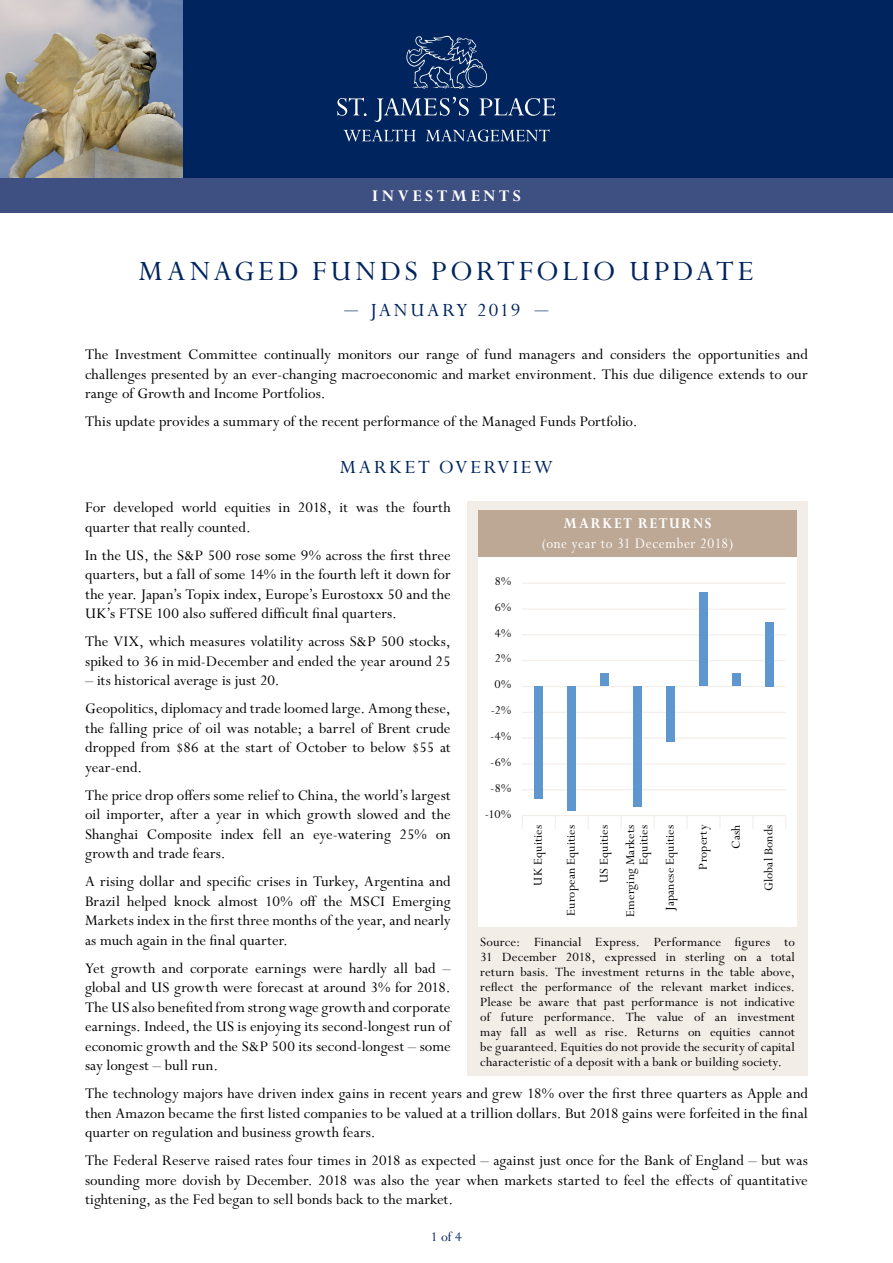
<style>
.page{position:relative;width:893px;height:1263px;background:#fff}
.page>*{position:absolute;margin:0;border:0;box-sizing:border-box;transform-origin:0 0}
.t1{font:31.5px "Perpetua Std";letter-spacing:.105em;color:#00245d}
.t2{font:21px "Perpetua Std";letter-spacing:.12em;color:#00245d}
.t3{font:21px "Perpetua Std";letter-spacing:.1em;color:#00245d}
.t4{font:700 18px "Perpetua Std";letter-spacing:.2em;color:#fff}
.t5{font:16.5px/19.5px "Perpetua Std";letter-spacing:.005em;color:#000;text-align:justify}
.t6{font:16.5px "Perpetua Std";letter-spacing:.04em;color:#fff;scale:.9 1}
.t7{font:700 16.5px "Perpetua Std";letter-spacing:.125em;color:#fff;scale:.9 1}
.t8{font:15px "Perpetua Std";color:#00245d}
.t9{font:14.25px/15px "Perpetua Std";letter-spacing:.01em;color:#000;text-align:justify}
.t10{font:13.5px/26px "Perpetua Std";letter-spacing:.015em;color:#000;text-align:right}
.s1{font-size:27px}
</style>
<div class="page">
<div style="left:0;top:0;width:893px;height:179px;background:#00245d"></div>
<svg style="left:343px;top:129px;width:73px;height:12px"></svg>
<svg style="left:426px;top:129px;width:123px;height:13px"></svg>
<svg style="left:337px;top:98px;width:30px;height:18px"></svg>
<svg style="left:374px;top:97px;width:95px;height:25px"></svg>
<svg style="left:480px;top:98px;width:76px;height:18px"></svg>
<svg style="left:406px;top:36px;width:81px;height:53px"></svg>
<img style="left:0;top:0;width:183px;height:178px">
<div style="left:0;top:179px;width:893px;height:34px;background:#3e4f81"></div>
<div style="left:468px;top:501px;width:340px;height:574px;background:#f3ede8"></div>
<div style="left:478px;top:531px;width:319px;height:396px;background:#fff"></div>
<hr style="left:522px;top:583px;width:263px;height:1px;background:#f3ede8">
<hr style="left:522px;top:608px;width:263px;height:2px;background:#f3ede8">
<hr style="left:522px;top:634px;width:263px;height:1px;background:#f3ede8">
<hr style="left:522px;top:660px;width:263px;height:1px;background:#f3ede8">
<hr style="left:522px;top:686px;width:263px;height:1px;background:#f3ede8">
<hr style="left:522px;top:712px;width:263px;height:1px;background:#f3ede8">
<hr style="left:522px;top:737px;width:263px;height:2px;background:#f3ede8">
<hr style="left:522px;top:763px;width:263px;height:1px;background:#f3ede8">
<hr style="left:522px;top:789px;width:263px;height:1px;background:#f3ede8">
<hr style="left:522px;top:815px;width:263px;height:1px;background:#f3ede8">
<div style="left:478px;top:510px;width:319px;height:47px;background:#bca895"></div>
<svg style="left:522px;top:816px;width:1px;height:13px"></svg>
<svg style="left:555px;top:816px;width:1px;height:13px"></svg>
<svg style="left:588px;top:816px;width:1px;height:13px"></svg>
<svg style="left:621px;top:816px;width:1px;height:13px"></svg>
<svg style="left:654px;top:816px;width:1px;height:13px"></svg>
<svg style="left:686px;top:816px;width:2px;height:13px"></svg>
<svg style="left:719px;top:816px;width:2px;height:13px"></svg>
<svg style="left:752px;top:816px;width:1px;height:13px"></svg>
<svg style="left:785px;top:816px;width:1px;height:13px"></svg>
<div style="left:534px;top:686px;width:9px;height:113px;background:#5e96d0"></div>
<div style="left:567px;top:686px;width:9px;height:125px;background:#5e96d0"></div>
<div style="left:600px;top:673px;width:9px;height:13px;background:#5e96d0"></div>
<div style="left:633px;top:686px;width:9px;height:120px;background:#5e96d0"></div>
<div style="left:666px;top:686px;width:9px;height:55px;background:#5e96d0"></div>
<div style="left:699px;top:592px;width:9px;height:94px;background:#5e96d0"></div>
<div style="left:732px;top:673px;width:9px;height:13px;background:#5e96d0"></div>
<div style="left:765px;top:622px;width:9px;height:64px;background:#5e96d0"></div>
<p class="t4" style="left:372px;top:186px;width:151px">INVESTMENTS</p>
<h1 class="t1" style="left:139px;top:254px;width:617px">MANAGED FUNDS PORTFOLIO UPDATE</h1>
<p class="t3" style="left:344px;top:299px;width:205px"><span class="s1">–</span> JANUARY 2019 <span class="s1">–</span></p>
<p class="t5" style="left:85px;top:345px;width:724px">The Investment Committee continually monitors our range of fund managers and considers the opportunities and challenges presented by an ever-changing macroeconomic and market environment. This due diligence extends to our range of Growth and Income Portfolios.</p>
<p class="t5" style="left:85px;top:412px;width:554px">This update provides a summary of the recent performance of the Managed Funds Portfolio.</p>
<p class="t2" style="left:340px;top:456px;width:215px">MARKET OVERVIEW</p>
<p class="t5" style="left:85px;top:498px;width:367px">For developed world equities in 2018, it was the fourth quarter that really counted.</p>
<p class="t5" style="left:85px;top:546px;width:367px">In the US, the S&amp;P 500 rose some 9% across the first three quarters, but a fall of some 14% in the fourth left it down for the year. Japan’s Topix index, Europe’s Eurostoxx 50 and the UK’s FTSE 100 also suffered difficult final quarters.</p>
<p class="t5" style="left:85px;top:632px;width:367px">The VIX, which measures volatility across S&amp;P 500 stocks, spiked to 36 in mid-December and ended the year around 25</p>
<p class="t5" style="left:85px;top:667px;width:367px;line-height:28px">– its historical average is just 20.<br>Geopolitics, diplomacy and trade loomed large. Among these,</p>
<p class="t5" style="left:85px;top:719px;width:367px">the falling price of oil was notable; a barrel of Brent crude dropped from $86 at the start of October to below $55 at year-end.</p>
<p class="t5" style="left:85px;top:786px;width:367px">The price drop offers some relief to China, the world’s largest oil importer, after a year in which growth slowed and the Shanghai Composite index fell an eye-watering 25% on growth and trade fears.</p>
<p class="t5" style="left:85px;top:872px;width:367px">A rising dollar and specific crises in Turkey, Argentina and Brazil helped knock almost 10% off the MSCI Emerging Markets index in the first three months of the year, and nearly as much again in the final quarter.</p>
<p class="t5" style="left:85px;top:959px;width:367px">Yet growth and corporate earnings were hardly all bad – global and US growth were forecast at around 3% for 2018.<br>The US also benefited from strong wage growth and corporate earnings. Indeed, the US is enjoying its second-longest run of economic growth and the S&amp;P 500 its second-longest – some say longest – bull run.</p>
<p class="t5" style="left:85px;top:1084px;width:724px">The technology majors have driven index gains in recent years and grew 18% over the first three quarters as Apple and then Amazon became the first listed companies to be valued at a trillion dollars. But 2018 gains were forfeited in the final quarter on regulation and business growth fears.</p>
<p class="t5" style="left:85px;top:1151px;width:724px">The Federal Reserve raised rates four times in 2018 as expected – against just once for the Bank of England – but was sounding more dovish by December. 2018 was also the year when markets started to feel the effects of quantitative tightening, as the Fed began to sell bonds back to the market.</p>
<p class="t7" style="left:564px;top:514px;width:166px">MARKET RETURNS</p>
<p class="t6" style="left:542px;top:534px;width:214px">(one year to 31 December 2018)</p>
<p class="t10" style="left:485px;top:568px;width:28px">8%<br>6%<br>4%<br>2%<br>0% -2% -4% -6% -8% -10%</p>
<p class="t10" style="left:526px;top:886px;width:63px;rotate:-90deg">UK Equities</p>
<p class="t10" style="left:558px;top:916px;width:93px;rotate:-90deg">European Equities</p>
<p class="t10" style="left:591px;top:917px;width:94px;rotate:-90deg">US Equities<br>Emerging Markets</p>
<p class="t10" style="left:631px;top:911px;width:87px;rotate:-90deg">Equities<br>Japanese Equities</p>
<p class="t10" style="left:690px;top:869px;width:46px;rotate:-90deg">Property</p>
<p class="t10" style="left:723px;top:849px;width:26px;rotate:-90deg">Cash</p>
<p class="t10" style="left:756px;top:891px;width:68px;rotate:-90deg">Global Bonds</p>
<p class="t9" style="left:480px;top:935px;width:316px">Source: Financial Express. Performance figures to 31 December 2018, expressed in sterling on a total return basis. The investment returns in the table above, reflect the performance of the relevant market indices.<br>Please be aware that past performance is not indicative of future performance. The value of an investment may fall as well as rise. Returns on equities cannot be guaranteed. Equities do not provide the security of capital characteristic of a deposit with a bank or building society.</p>
<p class="t8" style="left:431px;top:1228px;width:33px">1 of 4</p>
</div>
